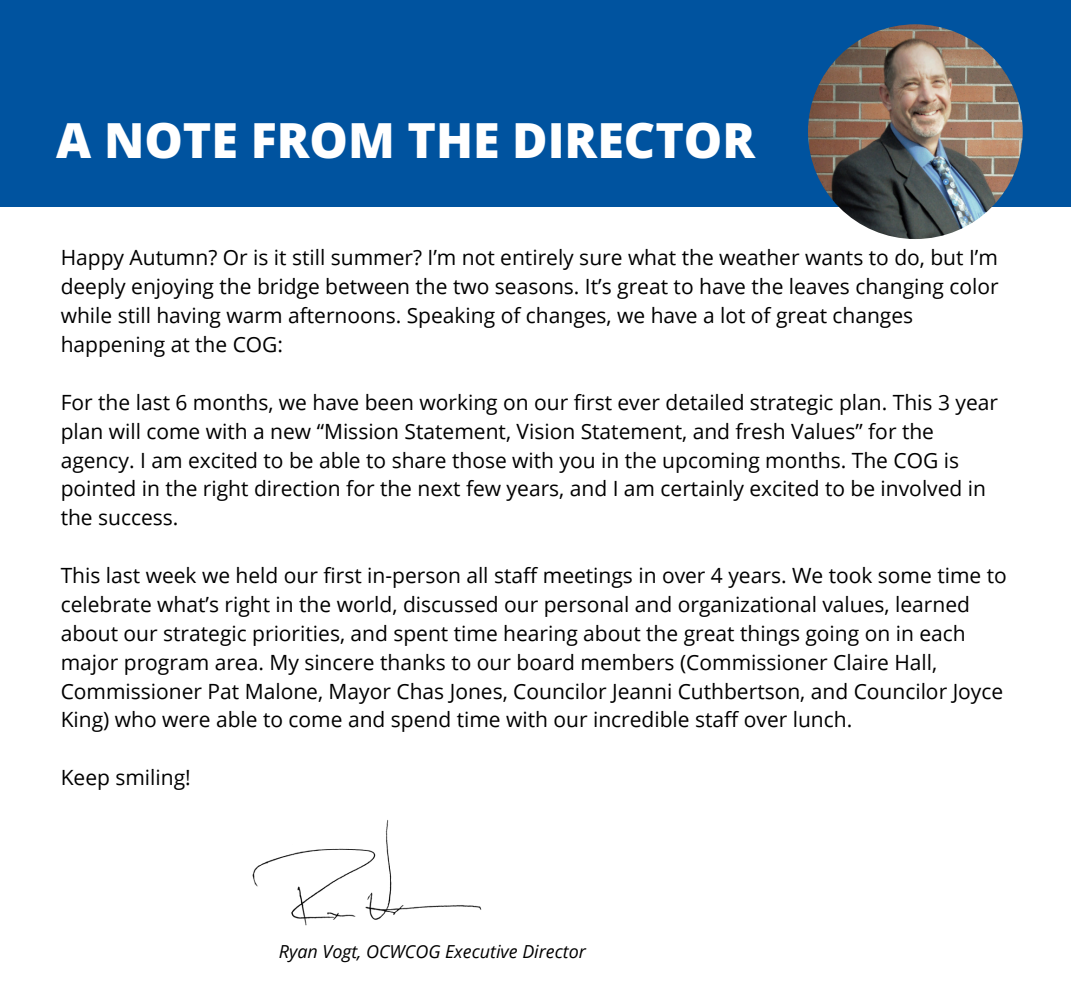
<style>
.page{position:relative;width:1071px;height:1008px;background:#fff}
.page>*{position:absolute;margin:0;border:0;box-sizing:border-box;transform-origin:0 0}
.t1{font:800 48.48px "Open Sans";color:#fff}
.t2{font:21px/28.9px "Open Sans";color:#000}
.t3{font:italic 18.03px "Open Sans";color:#000}
</style>
<div class="page">
<div style="left:0;top:0;width:1071px;height:206px;background:#00539f"></div>
<img style="left:808px;top:24px;width:215px;height:215px;border-radius:50%">
<img style="left:252px;top:820px;width:230px;height:106px">
<h1 class="t1" style="left:56px;top:106px;width:700px">A NOTE FROM THE DIRECTOR</h1>
<p class="t2" style="left:61px;top:243px;width:939px">Happy Autumn? Or is it still summer? I’m not entirely sure what the weather wants to do, but I’m deeply enjoying the bridge between the two seasons. It’s great to have the leaves changing color while still having warm afternoons. Speaking of changes, we have a lot of great changes happening at the COG:</p>
<p class="t2" style="left:61px;top:387px;width:939px">For the last 6 months, we have been working on our first ever detailed strategic plan. This 3 year plan will come with a new “Mission Statement, Vision Statement, and fresh Values” for the agency. I am excited to be able to share those with you in the upcoming months. The COG is pointed in the right direction for the next few years, and I am certainly excited to be involved in the success.</p>
<p class="t2" style="left:61px;top:560px;width:948px">This last week we held our first in-person all staff meetings in over 4 years. We took some time to celebrate what’s right in the world, discussed our personal and organizational values, learned about our strategic priorities, and spent time hearing about the great things going on in each major program area. My sincere thanks to our board members (Commissioner Claire Hall, Commissioner Pat Malone, Mayor Chas Jones, Councilor Jeanni Cuthbertson, and Councilor Joyce King) who were able to come and spend time with our incredible staff over lunch.</p>
<p class="t2" style="left:61px;top:763px;width:132px">Keep smiling!</p>
<p class="t3" style="left:279px;top:938px;width:308px">Ryan Vogt, OCWCOG Executive Director</p>
</div>
